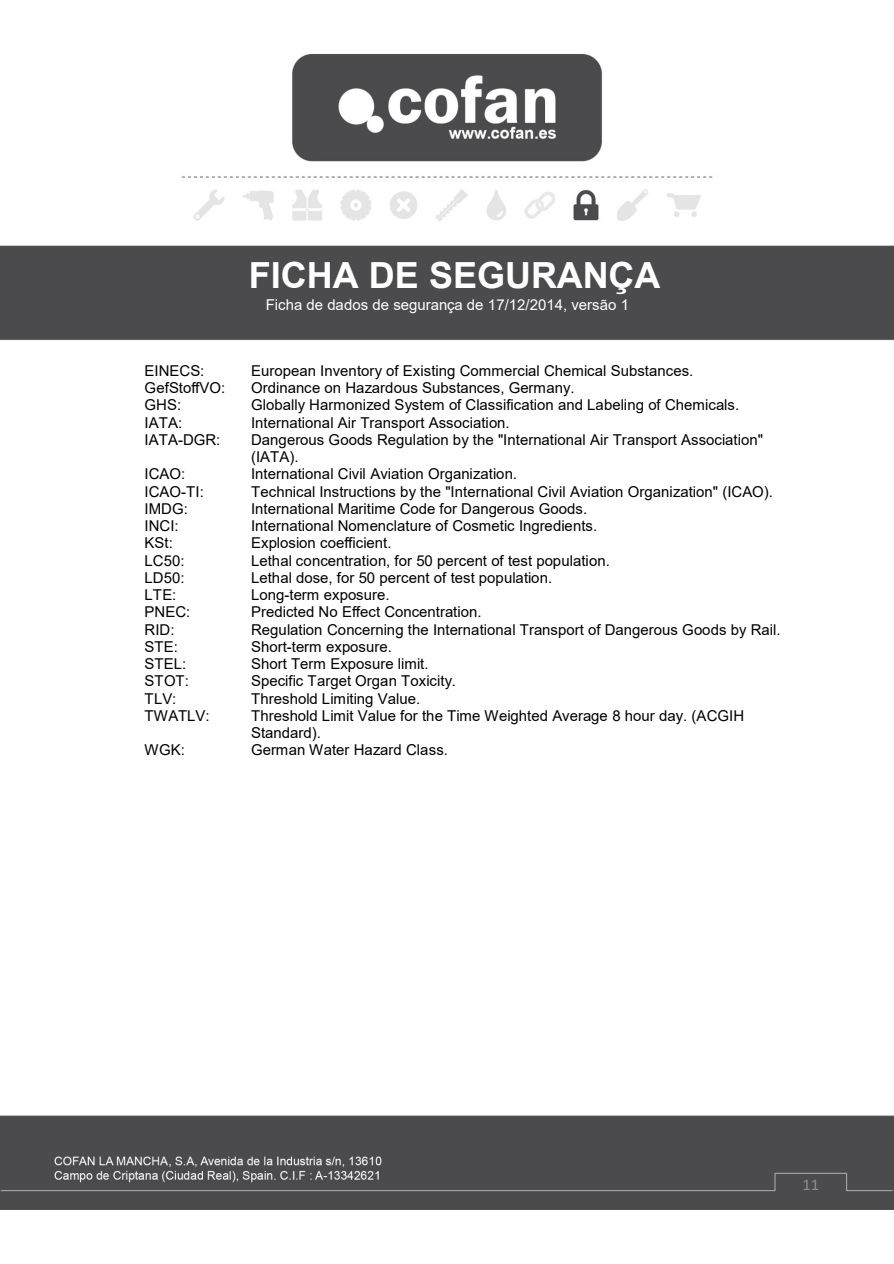
<style>
.page{position:relative;width:894px;height:1264px;background:#fff}
.page>*{position:absolute;margin:0;border:0;box-sizing:border-box;transform-origin:0 0}
.t1{font:700 36px "Arial";letter-spacing:-.005em;color:#fff}
.t2{font:16.5px "Calibri";color:#8c8c8c}
.t3{font:15px/17.1px "Arial";color:#000}
.t4{font:15px "Arial";color:#fff}
</style>
<div class="page">
<img style="left:0;top:53px;width:893px;height:1157px">
<svg style="left:0;top:1172px;width:893px;height:19px;background:#575759"></svg>
<h1 class="t1" style="left:249px;top:262px;width:413px">FICHA DE SEGURANÇA</h1>
<p class="t4" style="left:266px;top:299px;width:365px">Ficha de dados de segurança de 17/12/2014, versão 1</p>
<p class="t3" style="left:145px;top:363px;width:61px">EINECS:</p>
<p class="t3" style="left:251px;top:363px;width:443px">European Inventory of Existing Commercial Chemical Substances.</p>
<p class="t3" style="left:145px;top:380px;width:82px">GefStoffVO:</p>
<p class="t3" style="left:251px;top:380px;width:325px">Ordinance on Hazardous Substances, Germany.</p>
<p class="t3" style="left:145px;top:398px;width:38px">GHS:</p>
<p class="t3" style="left:251px;top:398px;width:489px">Globally Harmonized System of Classification and Labeling of Chemicals.</p>
<p class="t3" style="left:145px;top:415px;width:39px">IATA:</p>
<p class="t3" style="left:251px;top:415px;width:260px">International Air Transport Association.</p>
<p class="t3" style="left:145px;top:432px;width:77px">IATA-DGR:</p>
<p class="t3" style="left:251px;top:432px;width:513px">Dangerous Goods Regulation by the "International Air Transport Association" (IATA).</p>
<p class="t3" style="left:145px;top:467px;width:42px">ICAO:</p>
<p class="t3" style="left:251px;top:467px;width:267px">International Civil Aviation Organization.</p>
<p class="t3" style="left:145px;top:484px;width:61px">ICAO-TI:</p>
<p class="t3" style="left:251px;top:484px;width:523px">Technical Instructions by the "International Civil Aviation Organization" (ICAO).</p>
<p class="t3" style="left:145px;top:501px;width:45px">IMDG:</p>
<p class="t3" style="left:251px;top:501px;width:337px">International Maritime Code for Dangerous Goods.</p>
<p class="t3" style="left:145px;top:518px;width:36px">INCI:</p>
<p class="t3" style="left:251px;top:518px;width:347px">International Nomenclature of Cosmetic Ingredients.</p>
<p class="t3" style="left:145px;top:536px;width:30px">KSt:</p>
<p class="t3" style="left:251px;top:536px;width:142px">Explosion coefficient.</p>
<p class="t3" style="left:145px;top:553px;width:41px">LC50:</p>
<p class="t3" style="left:251px;top:553px;width:360px">Lethal concentration, for 50 percent of test population.</p>
<p class="t3" style="left:145px;top:570px;width:41px">LD50:</p>
<p class="t3" style="left:251px;top:570px;width:302px">Lethal dose, for 50 percent of test population.</p>
<p class="t3" style="left:145px;top:587px;width:33px">LTE:</p>
<p class="t3" style="left:251px;top:587px;width:140px">Long-term exposure.</p>
<p class="t3" style="left:145px;top:605px;width:47px">PNEC:</p>
<p class="t3" style="left:251px;top:605px;width:232px">Predicted No Effect Concentration.</p>
<p class="t3" style="left:145px;top:622px;width:31px">RID:</p>
<p class="t3" style="left:251px;top:622px;width:531px">Regulation Concerning the International Transport of Dangerous Goods by Rail.</p>
<p class="t3" style="left:145px;top:639px;width:35px">STE:</p>
<p class="t3" style="left:251px;top:639px;width:142px">Short-term exposure.</p>
<p class="t3" style="left:145px;top:656px;width:43px">STEL:</p>
<p class="t3" style="left:251px;top:656px;width:179px">Short Term Exposure limit.</p>
<p class="t3" style="left:145px;top:674px;width:46px">STOT:</p>
<p class="t3" style="left:251px;top:674px;width:206px">Specific Target Organ Toxicity.</p>
<p class="t3" style="left:145px;top:691px;width:33px">TLV:</p>
<p class="t3" style="left:251px;top:691px;width:170px">Threshold Limiting Value.</p>
<p class="t3" style="left:145px;top:708px;width:67px">TWATLV:</p>
<p class="t3" style="left:251px;top:708px;width:494px">Threshold Limit Value for the Time Weighted Average 8 hour day. (ACGIH<br>Standard).</p>
<p class="t3" style="left:145px;top:743px;width:42px">WGK:</p>
<p class="t3" style="left:251px;top:743px;width:198px">German Water Hazard Class.</p>
<p class="t2" style="left:802px;top:1177px;width:18px">11</p>
</div>
